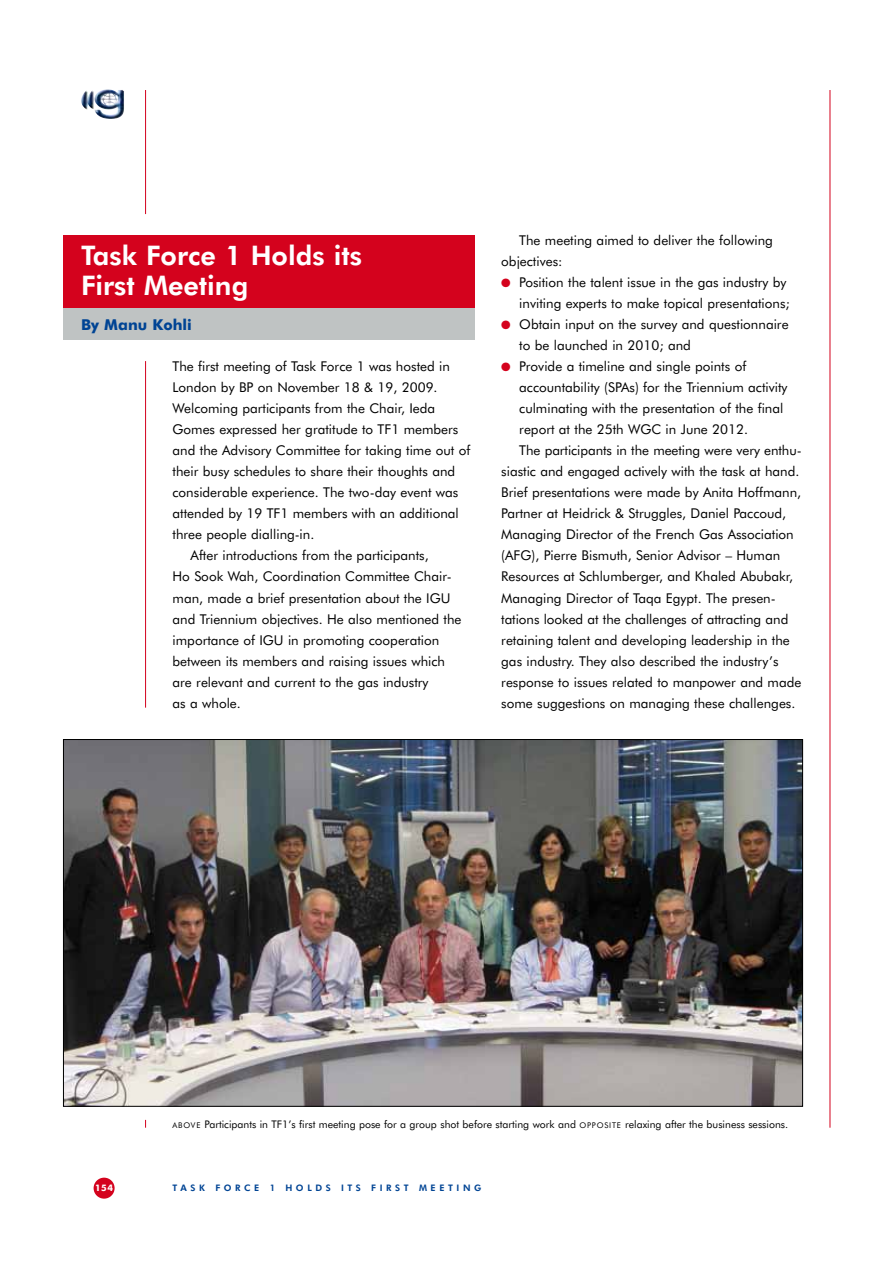
<style>
.page{position:relative;width:893px;height:1263px;background:#fff}
.page>*{position:absolute;margin:0;border:0;box-sizing:border-box;transform-origin:0 0}
.t1{font:800 27px/30px "Futura BT";color:#fff}
.t2{font:700 15px "Futura BT";color:#004494}
.t3{font:13.5px/21px "Futura BT";color:#000}
.t4{font:10.5px "Futura BT";color:#000}
.t5{font:800 9px "Futura BT";letter-spacing:.4em;color:#004494}
.t6{font:700 9px "Futura BT";color:#fff}
.s1{color:#d4021d}
.s2{font-size:7.8px}
</style>
<div class="page">
<div style="left:94px;top:1177px;width:21px;height:21px;background:#d4021d;border-radius:50%"></div>
<hr style="left:830px;top:90px;width:1px;height:1038px;background:#d4021d">
<img style="left:94px;top:89px;width:14px;height:17px">
<hr style="left:145px;top:361px;width:1px;height:347px;background:#d4021d">
<hr style="left:145px;top:90px;width:1px;height:124px;background:#d4021d">
<div style="left:63px;top:235px;width:411px;height:74px;background:#d4021d"></div>
<div style="left:63px;top:309px;width:411px;height:31px;background:#bfc3c3"></div>
<img style="left:65px;top:741px;width:736px;height:364px">
<h1 class="t1" style="left:81px;top:240px;width:283px">Task Force 1 H olds its<br>First Meeting</h1>
<p class="t2" style="left:81px;top:316px;width:112px">By Manu Kohli</p>
<p class="t3" style="left:173px;top:356px;width:279px">The first meeting of Task Force 1 was hosted in</p>
<p class="t3" style="left:173px;top:377px;width:267px">London by BP on November 18 &amp; 19, 2009.</p>
<p class="t3" style="left:173px;top:398px;width:264px">Welcoming participants from the Chair, Ieda</p>
<p class="t3" style="left:173px;top:419px;width:287px">Gomes expressed her gratitude to TF1 members</p>
<p class="t3" style="left:173px;top:440px;width:299px">and the Advisory Committee for taking time out of</p>
<p class="t3" style="left:173px;top:461px;width:284px">their busy schedules to share their thoughts and</p>
<p class="t3" style="left:173px;top:482px;width:287px">considerable experience. The two-day event was</p>
<p class="t3" style="left:173px;top:503px;width:288px">attended by 19 TF1 members with an additional</p>
<p class="t3" style="left:173px;top:524px;width:143px">three people dialling-in.</p>
<p class="t3" style="left:191px;top:545px;width:240px">After introductions from the participants,</p>
<p class="t3" style="left:173px;top:566px;width:279px">Ho Sook Wah, Coordination Committee Chair-</p>
<p class="t3" style="left:173px;top:587px;width:279px">man, made a brief presentation about the IGU</p>
<p class="t3" style="left:173px;top:608px;width:290px">and Triennium objectives. He also mentioned the</p>
<p class="t3" style="left:173px;top:629px;width:268px">importance of IGU in promoting cooperation</p>
<p class="t3" style="left:173px;top:650px;width:274px">between its members and raising issues which</p>
<p class="t3" style="left:173px;top:671px;width:258px">are relevant and current to the gas industry</p>
<p class="t3" style="left:173px;top:692px;width:70px">as a whole.</p>
<p class="t3" style="left:501px;top:230px;width:273px;text-indent:18px">The meeting aimed to deliver the following objectives:</p>
<p class="t3" style="left:501px;top:272px;width:290px;text-align:right"><span class="s1">●</span> Position the talent issue in the gas industry by inviting experts to make topical presentations;</p>
<p class="t3" style="left:519px;top:314px;width:271px;text-indent:-18px"><span class="s1">●</span> Obtain input on the survey and questionnaire to be launched in 2010; and</p>
<p class="t3" style="left:501px;top:356px;width:246px"><span class="s1">●</span> Provide a timeline and single points of</p>
<p class="t3" style="left:519px;top:377px;width:270px">accountability (SPAs) for the Triennium activity</p>
<p class="t3" style="left:519px;top:398px;width:266px">culminating with the presentation of the final</p>
<p class="t3" style="left:519px;top:419px;width:230px">report at the 25th WGC in June 2012.</p>
<p class="t3" style="left:519px;top:440px;width:282px">The participants in the meeting were very enthu-</p>
<p class="t3" style="left:501px;top:461px;width:300px">siastic and engaged actively with the task at hand.</p>
<p class="t3" style="left:501px;top:482px;width:301px">Brief presentations were made by Anita Hoffmann,</p>
<p class="t3" style="left:501px;top:503px;width:286px">Partner at Heidrick &amp; Struggles, Daniel Paccoud,</p>
<p class="t3" style="left:501px;top:524px;width:294px">Managing Director of the French Gas Association</p>
<p class="t3" style="left:501px;top:545px;width:280px">(AFG), Pierre Bismuth, Senior Advisor – Human</p>
<p class="t3" style="left:501px;top:566px;width:293px">Resources at Schlumberger, and Khaled Abubakr,</p>
<p class="t3" style="left:501px;top:587px;width:274px">Managing Director of Taqa Egypt. The presen-</p>
<p class="t3" style="left:501px;top:608px;width:289px">tations looked at the challenges of attracting and</p>
<p class="t3" style="left:501px;top:629px;width:290px">retaining talent and developing leadership in the</p>
<p class="t3" style="left:501px;top:650px;width:279px">gas industry. They also described the industry’s</p>
<p class="t3" style="left:501px;top:671px;width:302px">response to issues related to manpower and made</p>
<p class="t3" style="left:501px;top:692px;width:296px">some suggestions on managing these challenges.</p>
<p class="t4" style="left:173px;top:1117px;width:617px"><span class="s2">ABOVE</span> Participants in TF1’s first meeting pose for a group shot before starting work and <span class="s2">OPPOSITE</span> relaxing after the business sessions.</p>
<p class="t6" style="left:95px;top:1182px;width:19px">154</p>
<p class="t5" style="left:173px;top:1183px;width:309px">Ta sk F orce 1 H olds i ts Fi rst Meeti ng</p>
</div>
